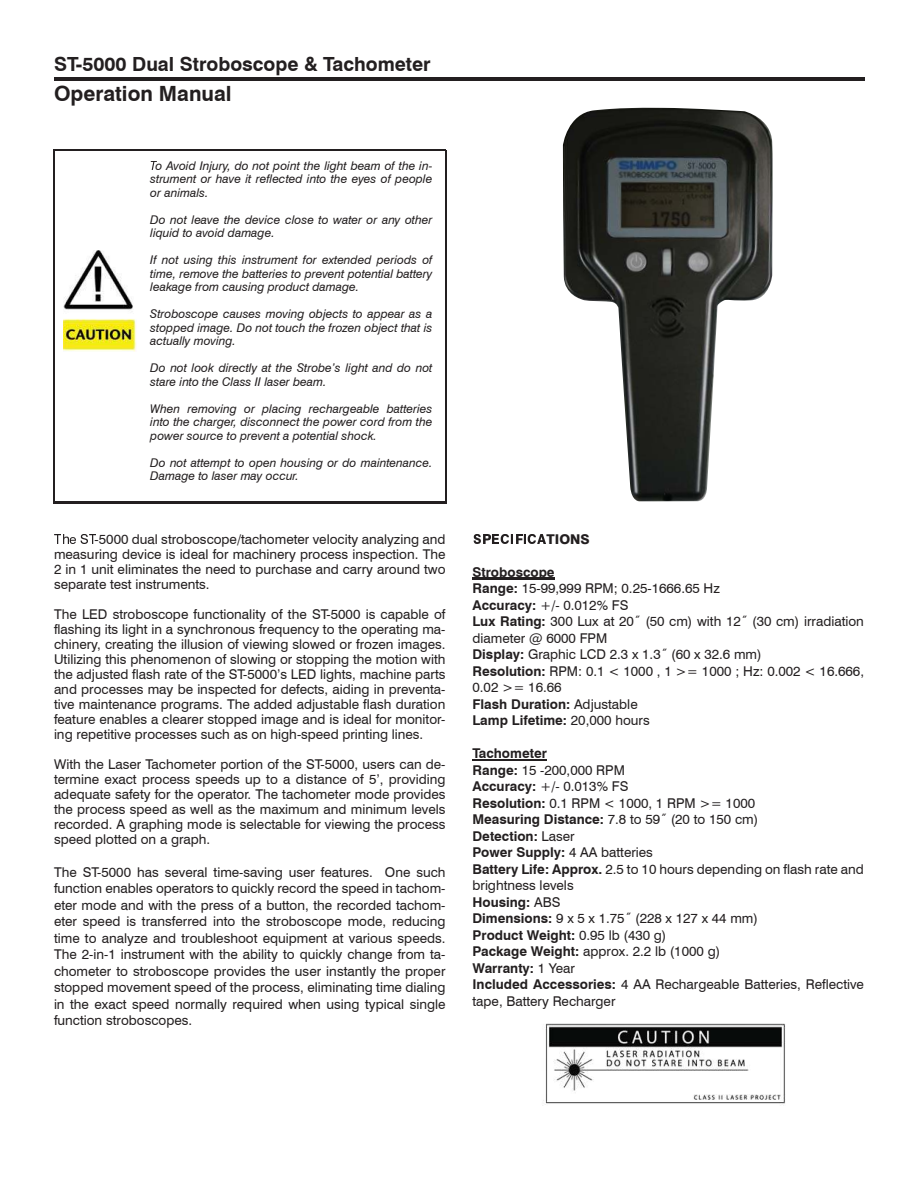
<style>
.page{position:relative;width:918px;height:1188px;background:#fff}
.page>*{position:absolute;margin:0;border:0;box-sizing:border-box;transform-origin:0 0}
.t1{font:700 21px "Swiss 721 BT";color:#231f20}
.t2{font:700 19.5px "Swiss 721 BT";color:#231f20}
.t3{font:13.5px/16.5px "Swiss 721 BT";color:#231f20;text-align:justify}
.t4{font:800 13.5px "Swiss 721 BT";color:#231f20}
.t5{font:italic 12px/13.5px "Swiss 721 BT";color:#231f20;text-align:justify}
.s1{font-weight:700}
</style>
<div class="page">
<hr style="left:54px;top:151px;width:392px;height:1px;background:#231f20">
<hr style="left:54px;top:150px;width:392px;height:1px;background:#231f20">
<hr style="left:53px;top:149px;width:393px;height:1px;background:#231f20">
<hr style="left:53px;top:150px;width:2px;height:352px;background:#231f20">
<hr style="left:54px;top:503px;width:392px;height:1px;background:#231f20">
<hr style="left:54px;top:502px;width:392px;height:1px;background:#231f20">
<hr style="left:54px;top:501px;width:392px;height:1px;background:#231f20">
<hr style="left:445px;top:150px;width:1px;height:352px;background:#231f20">
<hr style="left:54px;top:80px;width:810px;height:1px;background:#231f20">
<hr style="left:54px;top:77px;width:810px;height:3px;background:#231f20">
<hr style="left:473px;top:579px;width:82px;height:1px;background:#231f20">
<hr style="left:473px;top:577px;width:82px;height:2px;background:#231f20">
<hr style="left:473px;top:759px;width:74px;height:2px;background:#231f20">
<img style="left:563px;top:108px;width:210px;height:394px">
<img style="left:64px;top:250px;width:73px;height:101px">
<img style="left:542px;top:1023px;width:243px;height:83px">
<h2 class="t2" style="left:54px;top:57px;width:378px">ST-5000 Dual Stroboscope &amp; Tachometer</h2>
<h1 class="t1" style="left:54px;top:86px;width:179px">Operation Manual</h1>
<p class="t5" style="left:150px;top:160px;width:284px;text-indent:5px">o Avoid Injury, do not point the light beam of the in&shy;strument or have it reflected into the eyes of people or animals.</p>
<p class="t5" style="left:150px;top:214px;width:284px">Do not leave the device close to water or any other liquid to avoid damage.</p>
<p class="t5" style="left:150px;top:255px;width:284px">If not using this instrument for extended periods of time, remove the batteries to prevent potential battery leakage from causing product damage.</p>
<p class="t5" style="left:150px;top:309px;width:284px">Stroboscope causes moving objects to appear as a stopped image. Do not touch the frozen object that is actually moving.</p>
<p class="t5" style="left:150px;top:363px;width:284px">Do not look directly at the Strobe’s light and do not stare into the Class II laser beam.</p>
<p class="t5" style="left:150px;top:403px;width:284px">When removing or placing rechargeable batteries into the charger, disconnect the power cord from the power source to prevent a potential shock.</p>
<p class="t5" style="left:150px;top:457px;width:284px">Do not attempt to open housing or do maintenance.<br>Damage to laser may occur.</p>
<p class="t3" style="left:54px;top:533px;width:393px;line-height:15px;text-indent:41px">-5000 dual stroboscope/tachometer velocity analyzing and measuring device is ideal for machinery process inspection. The 2 in 1 unit eliminates the need to purchase and carry around two separate test instruments.</p>
<p class="t3" style="left:54px;top:608px;width:393px;line-height:15px">The LED stroboscope functionality of the ST-5000 is capable of flashing its light in a synchronous frequency to the operating ma&shy;chinery, creating the illusion of viewing slowed or frozen images.<br>Utilizing this phenomenon of slowing or stopping the motion with the adjusted flash rate of the ST-5000’s LED lights, machine parts and processes may be inspected for defects, aiding in preventa&shy;tive maintenance programs. The added adjustable flash duration feature enables a clearer stopped image and is ideal for monitor&shy;ing repetitive processes such as on high-speed printing lines.</p>
<p class="t3" style="left:54px;top:758px;width:393px;line-height:15px">With the Laser Tachometer portion of the ST-5000, users can de&shy;termine exact process speeds up to a distance of 5’, providing adequate safety for the operator. The tachometer mode provides the process speed as well as the maximum and minimum levels recorded. A graphing mode is selectable for viewing the process speed plotted on a graph.</p>
<p class="t3" style="left:54px;top:865px;width:393px">The ST-5000 has several time-saving user features. One such function enables operators to quickly record the speed in tachom&shy;eter mode and with the press of a button, the recorded tachom&shy;eter speed is transferred into the stroboscope mode, reducing time to analyze and troubleshoot equipment at various speeds.<br>The 2-in-1 instrument with the ability to quickly change from ta&shy;chometer to stroboscope provides the user instantly the proper stopped movement speed of the process, eliminating time dialing in the exact speed normally required when using typical single function stroboscopes.</p>
<p class="t4" style="left:547px;top:534px;width:45px">TIONS</p>
<p class="t3" style="left:472px;top:565px;width:393px;text-align:left"><span class="s1">Stroboscope<br>Range:</span> 15-99,999 RPM; 0.25-1666.65 Hz<br><span class="s1">Accuracy:</span> +/- 0.012% FS<br><span class="s1">Lux Rating:</span> 300 Lux at 20˝ (50 cm) with 12˝ (30 cm) irradiation diameter @ 6000 FPM<br><span class="s1">Display:</span> Graphic LCD 2.3 x 1.3˝ (60 x 32.6 mm)<br><span class="s1">Resolution:</span> RPM: 0.1 &lt; 1000 , 1 &gt;= 1000 ; Hz: 0.002 &lt; 16.666,<br>0.02 &gt;= 16.66<br><span class="s1">Flash Duration:</span> Adjustable<br><span class="s1">Lamp Lifetime:</span> 20,000 hours</p>
<p class="t3" style="left:472px;top:747px;width:393px;text-align:left"><span class="s1">Tachometer<br>Range:</span> 15 -200,000 RPM<br><span class="s1">Accuracy:</span> +/- 0.013% FS<br><span class="s1">Resolution:</span> 0.1 RPM &lt; 1000, 1 RPM &gt;= 1000<br><span class="s1">Measuring Distance:</span> 7.8 to 59˝ (20 to 150 cm)<br><span class="s1">Detection:</span> Laser<br><span class="s1">Power Supply:</span> 4 AA batteries<br><span class="s1">Battery Life: Approx.</span> 2.5 to 10 hours depending on flash rate and brightness levels<br><span class="s1">Housing:</span> ABS<br><span class="s1">Dimensions:</span> 9 x 5 x 1.75˝ (228 x 127 x 44 mm)<br><span class="s1">Product Weight:</span> 0.95 lb (430 g)<br><span class="s1">Package Weight:</span> approx. 2.2 lb (1000 g)<br><span class="s1">Warranty:</span> 1 Year<br><span class="s1">Included Accessories:</span> 4 AA Rechargeable Batteries, Reflective tape, Battery Recharger</p>
</div>
